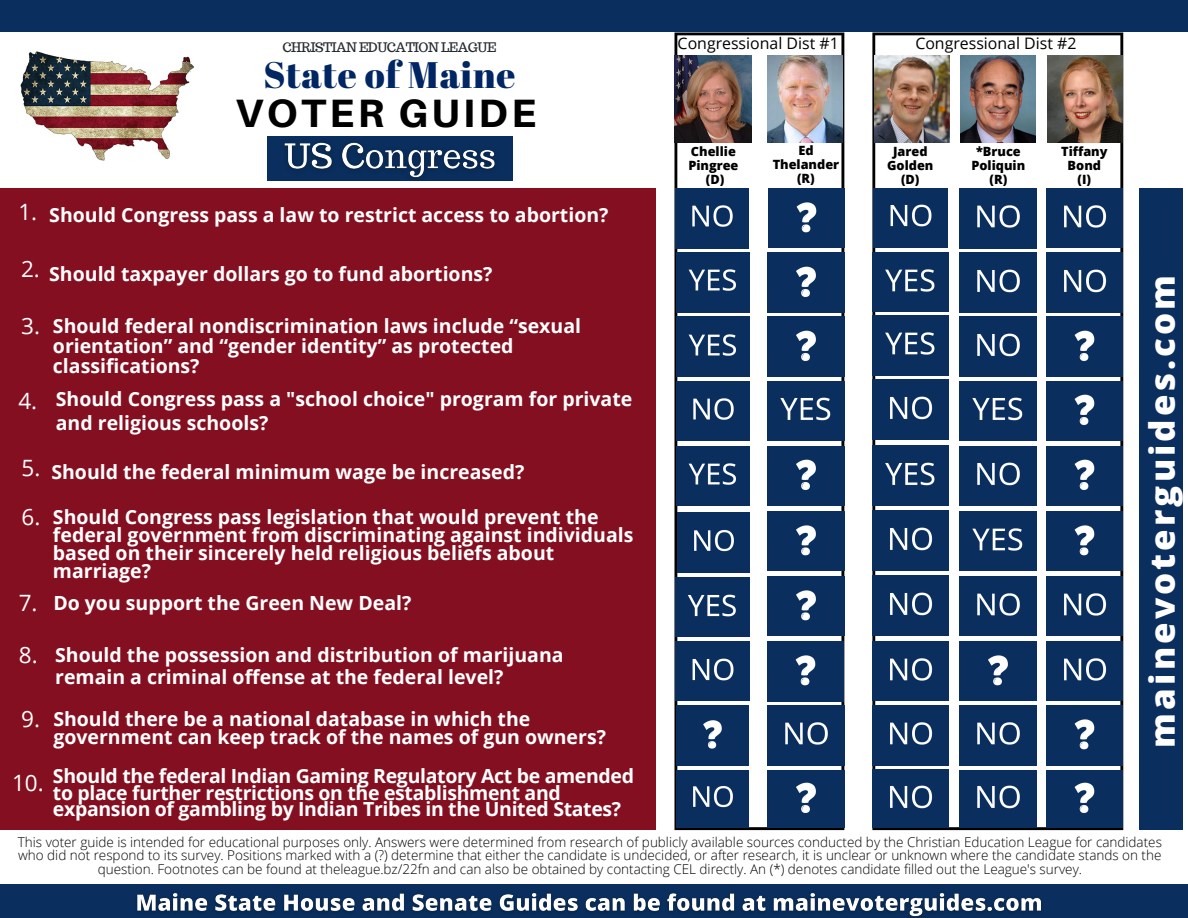
<style>
.page{position:relative;width:1188px;height:918px;background:#fff}
.page>*{position:absolute;margin:0;border:0;box-sizing:border-box;transform-origin:0 0}
.t1{font:800 39.6px "Aileron";letter-spacing:.09em;color:#000}
.t2{font:36.9px "Abril Fatface";letter-spacing:.02em;color:#002664}
.t3{font:800 34.8px "Open Sans";letter-spacing:.09em;color:#fff}
.t4{font:22.5px/49.5px "Open Sans";color:#fff}
.t5{font:700 19.5px/18px "Open Sans";color:#fff}
.t6{font:15.9px "Open Sans";color:#000}
.t7{font:300 13.5px/13.5px "Open Sans";color:#000;text-align:center}
.t8{font:12.9px "Trocchi";letter-spacing:-.035em;color:#252b30}
.t9{font:800 12.75px/13.8px "Open Sans";color:#000;text-align:center}
</style>
<div class="page">
<div style="left:0;top:0;width:1188px;height:32px;background:#0a2f5e"></div>
<svg style="left:675px;top:33px;width:169px;height:797px"></svg>
<img style="left:675px;top:56px;width:76px;height:86px">
<img style="left:767px;top:56px;width:75px;height:86px">
<div style="left:0;top:188px;width:656px;height:642px;background:#840f20"></div>
<img style="left:676px;top:253px;width:73px;height:59px">
<img style="left:768px;top:253px;width:76px;height:59px">
<img style="left:676px;top:317px;width:73px;height:60px">
<img style="left:768px;top:317px;width:76px;height:59px">
<img style="left:676px;top:381px;width:73px;height:60px">
<img style="left:768px;top:381px;width:76px;height:60px">
<img style="left:677px;top:446px;width:73px;height:60px">
<img style="left:768px;top:446px;width:76px;height:60px">
<img style="left:677px;top:513px;width:72px;height:60px">
<img style="left:768px;top:511px;width:76px;height:60px">
<img style="left:676px;top:577px;width:74px;height:60px">
<img style="left:768px;top:576px;width:76px;height:60px">
<img style="left:675px;top:641px;width:75px;height:60px">
<img style="left:768px;top:642px;width:75px;height:59px">
<div style="left:677px;top:705px;width:72px;height:60px;background:#0a2f5e"></div>
<img style="left:768px;top:705px;width:76px;height:60px">
<img style="left:677px;top:770px;width:72px;height:58px">
<img style="left:768px;top:770px;width:76px;height:58px">
<img style="left:768px;top:188px;width:77px;height:60px">
<div style="left:0;top:884px;width:1188px;height:34px;background:#0a2f5e"></div>
<img style="left:676px;top:188px;width:73px;height:60px">
<div style="left:268px;top:136px;width:245px;height:45px;background:#0a2f5e"></div>
<img style="left:284px;top:142px;width:211px;height:36px">
<img style="left:21px;top:51px;width:173px;height:110px">
<svg style="left:872px;top:32px;width:251px;height:798px"></svg>
<img style="left:874px;top:56px;width:75px;height:86px">
<img style="left:872px;top:252px;width:77px;height:60px">
<img style="left:872px;top:316px;width:77px;height:59px">
<img style="left:872px;top:380px;width:77px;height:60px">
<img style="left:872px;top:446px;width:77px;height:59px">
<img style="left:872px;top:511px;width:77px;height:59px">
<img style="left:872px;top:576px;width:77px;height:59px">
<img style="left:872px;top:641px;width:77px;height:60px">
<img style="left:872px;top:705px;width:77px;height:60px">
<img style="left:872px;top:770px;width:77px;height:57px">
<img style="left:874px;top:188px;width:74px;height:60px">
<img style="left:961px;top:56px;width:74px;height:86px">
<img style="left:960px;top:253px;width:76px;height:59px">
<img style="left:960px;top:317px;width:76px;height:59px">
<img style="left:960px;top:381px;width:76px;height:60px">
<img style="left:960px;top:446px;width:76px;height:60px">
<img style="left:960px;top:511px;width:76px;height:60px">
<img style="left:960px;top:576px;width:76px;height:60px">
<img style="left:960px;top:641px;width:76px;height:60px">
<img style="left:960px;top:705px;width:76px;height:60px">
<img style="left:960px;top:770px;width:76px;height:58px">
<img style="left:960px;top:188px;width:76px;height:60px">
<img style="left:1047px;top:56px;width:75px;height:86px">
<img style="left:1046px;top:253px;width:77px;height:59px">
<img style="left:1046px;top:317px;width:77px;height:59px">
<img style="left:1046px;top:381px;width:77px;height:60px">
<img style="left:1046px;top:446px;width:77px;height:60px">
<img style="left:1046px;top:511px;width:77px;height:60px">
<img style="left:1046px;top:576px;width:77px;height:60px">
<img style="left:1046px;top:641px;width:77px;height:60px">
<img style="left:1046px;top:705px;width:77px;height:60px">
<img style="left:1046px;top:770px;width:77px;height:58px">
<img style="left:1046px;top:188px;width:77px;height:60px">
<div style="left:1139px;top:188px;width:44px;height:642px;background:#0a2f5e"></div>
<img style="left:137px;top:893px;width:905px;height:25px">
<p class="t8" style="left:283px;top:39px;width:215px">CHRISTIAN EDUCATION LEAGUE</p>
<h2 class="t2" style="left:263px;top:49px;width:254px">State of Maine</h2>
<h1 class="t1" style="left:235px;top:89px;width:303px">VOTER GUIDE</h1>
<p class="t4" style="left:18px;top:186px;width:20px">1.</p>
<p class="t4" style="left:21px;top:243px;width:20px">2.</p>
<p class="t4" style="left:21px;top:300px;width:20px">3.</p>
<p class="t4" style="left:18px;top:375px;width:20px">4.</p>
<p class="t4" style="left:22px;top:442px;width:20px">5.<br>6.</p>
<p class="t4" style="left:19px;top:577px;width:20px">7.</p>
<p class="t4" style="left:19px;top:630px;width:20px">8.</p>
<p class="t4" style="left:21px;top:694px;width:20px">9.</p>
<p class="t4" style="left:12px;top:758px;width:33px">10.</p>
<p class="t5" style="left:49px;top:205px;width:561px">Should Congress pass a law to restrict access to abortion?</p>
<p class="t5" style="left:49px;top:264px;width:445px">Should taxpayer dollars go to fund abortions?</p>
<p class="t5" style="left:53px;top:315px;width:530px;line-height:20.2px">Should federal nondiscrimination laws include “sexual orientation” and “gender identity” as protected classifications?</p>
<p class="t5" style="left:56px;top:387px;width:578px;line-height:23.7px">Should Congress pass a "school choice" program for private and religious schools?</p>
<p class="t5" style="left:51px;top:462px;width:474px">Should the federal minimum wage be increased?</p>
<p class="t5" style="left:53px;top:508px;width:582px">Should Congress pass legislation that would prevent the federal government from discriminating against individuals based on their sincerely held religious beliefs about marriage?</p>
<p class="t5" style="left:53px;top:594px;width:360px">Do you support the Green New Deal?</p>
<p class="t5" style="left:55px;top:644px;width:510px;line-height:21.3px">Should the possession and distribution of marijuana remain a criminal offense at the federal level?</p>
<p class="t5" style="left:53px;top:709px;width:554px">Should there be a national database in which the government can keep track of the names of gun owners?</p>
<p class="t5" style="left:53px;top:767px;width:583px;line-height:16.8px">Should the federal Indian Gaming Regulatory Act be amended to place further restrictions on the establishment and expansion of gambling by Indian Tribes in the United States?</p>
<p class="t6" style="left:678px;top:32px;width:163px">Congressional Dist #1</p>
<p class="t9" style="left:688px;top:144px;width:52px">Chellie<br>Pingree (D)</p>
<p class="t9" style="left:773px;top:143px;width:68px">Ed<br>Thelander (R)</p>
<p class="t6" style="left:915px;top:32px;width:163px">Congressional Dist #2</p>
<p class="t9" style="left:887px;top:144px;width:48px">Jared<br>Golden (D)</p>
<p class="t9" style="left:971px;top:144px;width:55px">*Bruce<br>Poliquin (R)</p>
<p class="t9" style="left:1061px;top:144px;width:48px">Tiffany<br>Bond (I)</p>
<h3 class="t3" style="left:1138px;top:748px;width:474px;rotate:-90deg">mainevoterguides.com</h3>
<p class="t7" style="left:18px;top:835px;width:1146px">This voter guide is intended for educational purposes only. Answers were determined from research of publicly available sources conducted by the Christian Education League for candidates who did not respond to its survey. Positions marked with a (?) determine that either the candidate is undecided, or after research, it is unclear or unknown where the candidate stands on the question. Footnotes can be found at theleague.bz/22fn and can also be obtained by contacting CEL directly. An (*) denotes candidate filled out the League's survey.</p>
</div>
